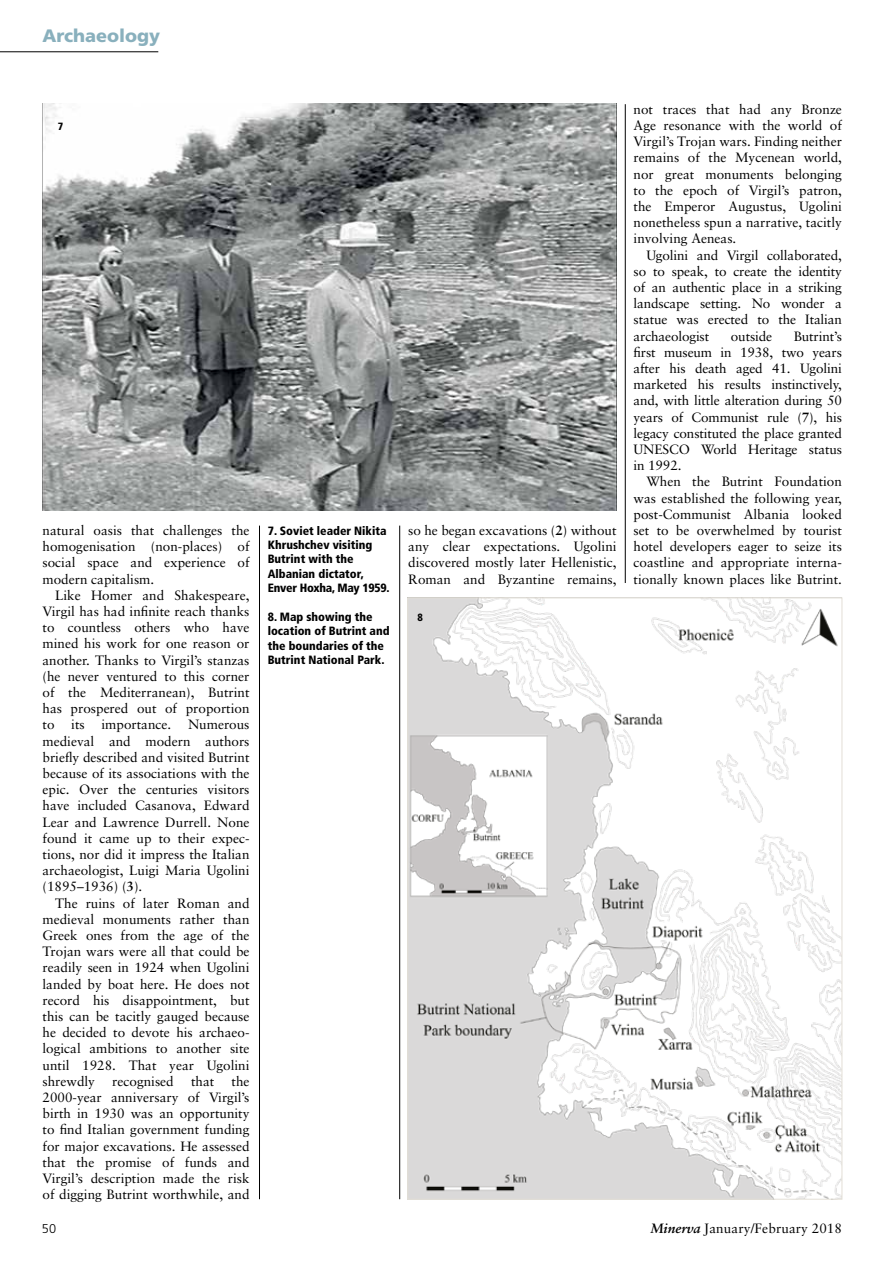
<style>
.page{position:relative;width:893px;height:1263px;background:#fff}
.page>*{position:absolute;margin:0;border:0;box-sizing:border-box;transform-origin:0 0}
.t1{font:900 18px "Frutiger LT Std";color:#89b0bd}
.t2{font:13.5px/16.2px "Sabon LT";color:#000;text-align:justify}
.t3{font:300 12.75px "Frutiger LT Std";color:#000}
.t4{font:900 condensed 12px/14.4px "Frutiger LT Std";color:#000}
.t5{font:900 condensed 10.5px "Frutiger LT Std";color:#000}
.s1{font-weight:700}
.s2{font-weight:700;font-style:italic}
</style>
<div class="page">
<hr style="left:259px;top:526px;width:1px;height:673px;background:#000">
<hr style="left:399px;top:526px;width:1px;height:673px;background:#000">
<hr style="left:625px;top:104px;width:1px;height:479px;background:#000">
<hr style="left:0;top:51px;width:158px;height:1px;background:#000">
<img style="left:43px;top:104px;width:574px;height:406px">
<img style="left:409px;top:599px;width:431px;height:598px">
<h1 class="t1" style="left:43px;top:24px;width:119px">Archaeology</h1>
<p class="t5" style="left:58px;top:120px;width:7px">7</p>
<p class="t2" style="left:43px;top:522px;width:209px">natural oasis that challenges the homogenisation (non-places) of social space and experience of modern capitalism.</p>
<p class="t2" style="left:43px;top:587px;width:209px;text-indent:13px">Like Homer and Shakespeare, Virgil has had infinite reach thanks to countless others who have mined his work for one reason or another. Thanks to Virgil’s stanzas (he never ventured to this corner of the Mediterranean), Butrint has prospered out of proportion to its importance. Numerous medieval and modern authors briefly described and visited Butrint because of its associations with the epic. Over the centuries visitors have included Casanova, Edward Lear and Lawrence Durrell. None found it came up to their expec&shy;tions, nor did it impress the Italian archaeologist, Luigi Maria Ugolini (1895–1936) (<span class="s1">3</span>).</p>
<p class="t2" style="left:43px;top:895px;width:209px;text-indent:13px">The ruins of later Roman and medieval monuments rather than Greek ones from the age of the Trojan wars were all that could be readily seen in 1924 when Ugolini landed by boat here. He does not record his disappointment, but this can be tacitly gauged because he decided to devote his archaeo&shy;logical ambitions to another site until 1928. That year Ugolini shrewdly</p>
<p class="t2" style="left:43px;top:1073px;width:209px;text-indent:189px">the 2000-year anniversary of Virgil’s birth in 1930 was an opportunity to find Italian government funding for major excavations. He assessed that the promise of funds and Virgil’s description made the risk of digging Butrint worthwhile, and</p>
<p class="t2" style="left:112px;top:1073px;width:63px">recognised</p>
<p class="t2" style="left:191px;top:1073px;width:25px">that</p>
<p class="t3" style="left:42px;top:1221px;width:16px">50</p>
<p class="t4" style="left:268px;top:523px;width:123px">7. Soviet leader Nikita<br>Khrushchev visiting<br>Butrint with the<br>Albanian dictator,<br>Enver Hoxha, May 1959.</p>
<p class="t4" style="left:268px;top:610px;width:123px">8. Map showing the location of Butrint and the boundaries of the<br>Butrint National Park.</p>
<p class="t2" style="left:408px;top:522px;width:210px">so he began excavations (<span class="s1">2</span>) without any clear expectations. Ugolini discovered mostly later Hellenistic, Roman and Byzantine remains,</p>
<p class="t5" style="left:417px;top:611px;width:7px">8</p>
<p class="t2" style="left:634px;top:101px;width:210px">not traces that had any Bronze Age resonance with the world of Virgil’s Trojan wars. Finding neither remains of the Mycenean world, nor great monuments belonging to the epoch of Virgil’s patron, the Emperor Augustus, Ugolini nonetheless spun a narrative, tacitly involving Aeneas.</p>
<p class="t2" style="left:634px;top:247px;width:210px;text-indent:13px">Ugolini and Virgil collaborated, so to speak, to create the identity of an authentic place in a striking landscape setting. No wonder a statue was erected to the Italian archaeologist</p>
<p class="t2" style="left:731px;top:328px;width:43px">outside</p>
<p class="t2" style="left:634px;top:328px;width:210px;text-indent:160px">Butrint’s first museum in 1938, two years after his death aged 41. Ugolini marketed his results instinctively, and, with little alteration during 50 years of Communist rule (<span class="s1">7</span>), his legacy constituted the place granted UNESCO World Heritage status in 1992.</p>
<p class="t2" style="left:634px;top:473px;width:210px;text-indent:13px">When the Butrint Foundation was established the following year, post-Communist Albania looked set to be overwhelmed by tourist hotel developers eager to seize its coastline and appropriate interna&shy;tionally known places like Butrint.</p>
<p class="t2" style="left:651px;top:1220px;width:193px"><span class="s2">Minerva</span> January/February 2018</p>
</div>
